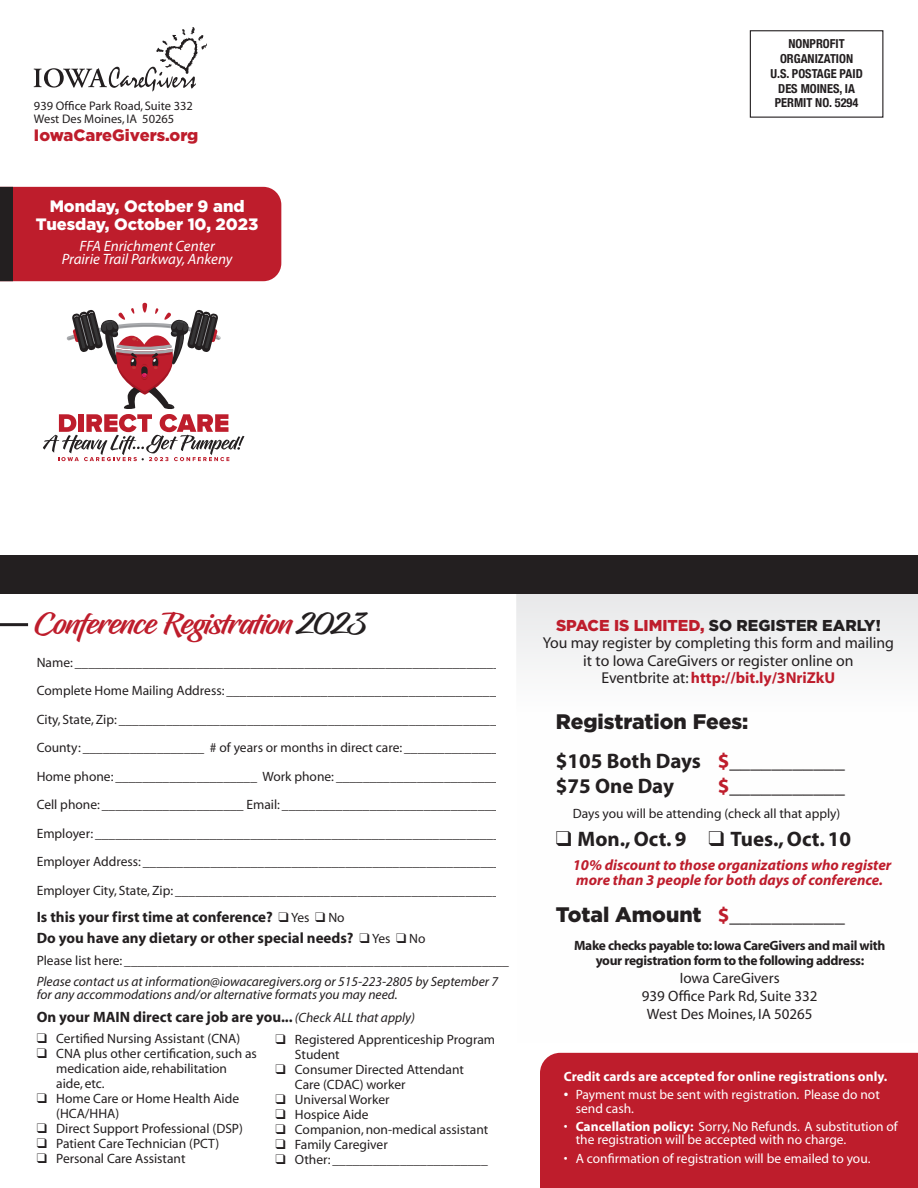
<style>
.page{position:relative;width:918px;height:1188px;background:#fff}
.page>*{position:absolute;margin:0;border:0;box-sizing:border-box;transform-origin:0 0}
.t1{font:29.7px "Hughs";color:#be1d2c;scale:1.04 1}
.t2{font:700 21px/25.2px "Myriad";color:#231f20}
.t3{font:900 21px "Gotham";color:#231f20}
.t4{font:900 16.5px/18px "Gotham";color:#fff;text-align:center}
.t5{font:900 16.5px "Gotham";color:#be1d2c}
.t6{font:15.75px/17.4px "Myriad";color:#231f20;text-align:center}
.t7{font:900 15.75px "Gotham";color:#231f20}
.t8{font:700 15px/21px "Myriad";color:#231f20}
.t9{font:italic 700 15px/15px "Myriad Pro";color:#be1d2c}
.t10{font:15px/18px "Myriad";color:#231f20;text-align:center}
.t11{font:italic 15px/13.5px "Myriad Pro";color:#fff;text-align:center}
.t12{font:13.5px/28.5px "Myriad";color:#231f20}
.t13{font:13.5px/13.5px "Myriad";color:#fff}
.t14{font:italic 13.5px/13.5px "Myriad Pro";color:#231f20}
.t15{font:700 13.5px/15px "Myriad";letter-spacing:-.025em;color:#231f20;text-align:center}
.t16{font:700 13.5px "Myriad";color:#fff}
.t17{font:12.45px/13.2px "Myriad";color:#231f20}
.t18{font:700 condensed 12.3px/14.9px "Helvetica Neue";color:#231f20;text-align:center}
.s1{color:#231f20}
.s2{font-weight:400;font-size:13.5px}
.s3{font-family:"Myriad Pro";font-weight:400;font-style:italic;font-size:13.5px}
.s4{color:#be1d2c}
.s5{font-weight:700;color:#be1d2c}
.s6{font-family:"Myriad";font-weight:700;color:#be1d2c}
.s7{font-family:"Myriad";font-weight:700}
.s8{font-weight:700}
</style>
<div class="page">
<div style="left:516px;top:594px;width:402px;height:71px;background:#eeeeef"></div>
<div style="left:750px;top:30px;width:133px;height:88px;border:1px solid #231f20"></div>
<svg style="left:34px;top:27px;width:173px;height:65px"></svg>
<div style="left:13px;top:187px;width:268px;height:94px;background:#be1d2c"></div>
<div style="left:0;top:187px;width:13px;height:94px;background:#231f20"></div>
<svg style="left:43px;top:303px;width:202px;height:158px"></svg>
<div style="left:0;top:555px;width:918px;height:39px;background:#231f20"></div>
<div style="left:540px;top:1053px;width:378px;height:135px;background:#be1d2c"></div>
<hr style="left:0;top:623px;width:28px;height:3px;background:#231f20">
<p class="t17" style="left:34px;top:100px;width:160px">939 Office Park Road, Suite 332<br>West Des Moines, IA 50265</p>
<p class="t5" style="left:34px;top:124px;width:166px">IowaCareGivers.org</p>
<p class="t4" style="left:36px;top:197px;width:224px">Monday, October 9 and<br>Tuesday, October 10, 2023</p>
<p class="t11" style="left:62px;top:239px;width:172px">FFA Enrichment Center<br>Prairie Trail Parkway, Ankeny</p>
<p class="t18" style="left:770px;top:35px;width:94px">NONPROFIT<br>ORGANIZATION<br>U.S. POSTAGE PAID<br>DES MOINES, IA<br>PERMIT NO. 5294</p>
<h1 class="t1" style="left:34px;top:606px;width:321px">Conference Registration <span class="s1">2023</span></h1>
<p class="t12" style="left:37px;top:649px;width:471px">Name: _______________________________________________________________ Complete Home Mailing Address: _________________________________________ City, State, Zip: ________________________________________________________ County: __________________ # of years or months in direct care: ______________ Home phone: _____________________ Work phone: ________________________ Cell phone: _____________________ Email: _________________________________ Employer: ____________________________________________________________ Employer Address: _____________________________________________________ Employer City, State, Zip: _________________________________________________</p>
<p class="t8" style="left:37px;top:907px;width:390px">Is this your first time at conference? ❑ <span class="s2">Yes</span> ❑ <span class="s2">No<br></span>Do you have any dietary or other special needs? ❑ <span class="s2">Yes</span> ❑ <span class="s2">No</span></p>
<p class="t12" style="left:37px;top:947px;width:474px">Please list here: _________________________________________________________</p>
<p class="t14" style="left:37px;top:974px;width:463px">Please contact us at information@iowacaregivers.org or 515-223-2805 by September 7 for any accommodations and/or alternative formats you may need.</p>
<p class="t8" style="left:37px;top:1007px;width:380px">On your MAIN direct care job are you... <span class="s3">(Check ALL that apply)</span></p>
<p class="t12" style="left:37px;top:1025px;width:205px">❑ Certified Nursing Assistant (CNA)</p>
<p class="t12" style="left:56px;top:1047px;width:202px;line-height:15px;text-indent:-19px">❑ CNA plus other certification, such as medication aide, rehabilitation aide, etc.</p>
<p class="t12" style="left:56px;top:1092px;width:184px;line-height:15px;text-indent:-19px">❑ Home Care or Home Health Aide (HCA/HHA)</p>
<p class="t12" style="left:37px;top:1115px;width:208px">❑ Direct Support Professional (DSP)</p>
<p class="t12" style="left:37px;top:1130px;width:184px">❑ Patient Care Technician (PCT)</p>
<p class="t12" style="left:37px;top:1145px;width:150px">❑ Personal Care Assistant</p>
<p class="t12" style="left:295px;top:1033px;width:202px;line-height:15px;text-indent:-19px">❑ Registered Apprenticeship Program<br>Student</p>
<p class="t12" style="left:295px;top:1063px;width:171px;line-height:15px;text-indent:-19px">❑ Consumer Directed Attendant<br>Care (CDAC) worker</p>
<p class="t12" style="left:275px;top:1086px;width:116px">❑ Universal Worker</p>
<p class="t12" style="left:275px;top:1101px;width:95px">❑ Hospice Aide</p>
<p class="t12" style="left:275px;top:1116px;width:214px">❑ Companion, non-medical assistant</p>
<p class="t12" style="left:275px;top:1131px;width:114px">❑ Family Caregiver</p>
<p class="t12" style="left:275px;top:1146px;width:214px">❑ Other: _______________________</p>
<p class="t7" style="left:556px;top:615px;width:326px"><span class="s4">SPACE IS LIMITED,</span> SO REGISTER EARLY!</p>
<p class="t6" style="left:543px;top:635px;width:353px">You may register by completing this form and mailing it to Iowa CareGivers or register online on<br>Eventbrite at: <span class="s5">http://bit.ly/3NriZkU</span></p>
<h2 class="t3" style="left:556px;top:707px;width:194px">Registration Fees:</h2>
<h2 class="t2" style="left:556px;top:749px;width:291px">$105 Both Days <span class="s4">$</span>___________ $75 One Day</h2>
<h2 class="t2" style="left:718px;top:774px;width:129px"><span class="s4">$</span>___________</h2>
<p class="t12" style="left:573px;top:800px;width:269px">Days you will be attending (check all that apply)</p>
<h2 class="t2" style="left:556px;top:827px;width:297px">❑ Mon., Oct. 9 ❑ Tues., Oct. 10</h2>
<p class="t9" style="left:573px;top:857px;width:320px">10% discount to those organizations who register more than 3 people for both days of conference.</p>
<h2 class="t3" style="left:556px;top:900px;width:291px">Total Amount <span class="s6">$</span><span class="s7">___________</span></h2>
<p class="t15" style="left:574px;top:939px;width:313px">Make checks payable to: Iowa CareGivers and mail with your registration form to the following address:</p>
<p class="t10" style="left:642px;top:970px;width:177px">Iowa CareGivers<br>939 Office Park Rd, Suite 332<br>West Des Moines, IA 50265</p>
<p class="t16" style="left:564px;top:1070px;width:325px">Credit cards are accepted for online registrations only.</p>
<p class="t13" style="left:576px;top:1089px;width:306px;text-indent:-12px"><span class="s8">•</span> Payment must be sent with registration. Please do not send cash.</p>
<p class="t13" style="left:576px;top:1120px;width:324px;text-indent:-12px">• <span class="s8">Cancellation policy:</span> Sorry, No Refunds. A substitution of the registration will be accepted with no charge.</p>
<p class="t13" style="left:564px;top:1152px;width:308px">• A confirmation of registration will be emailed to you.</p>
</div>
